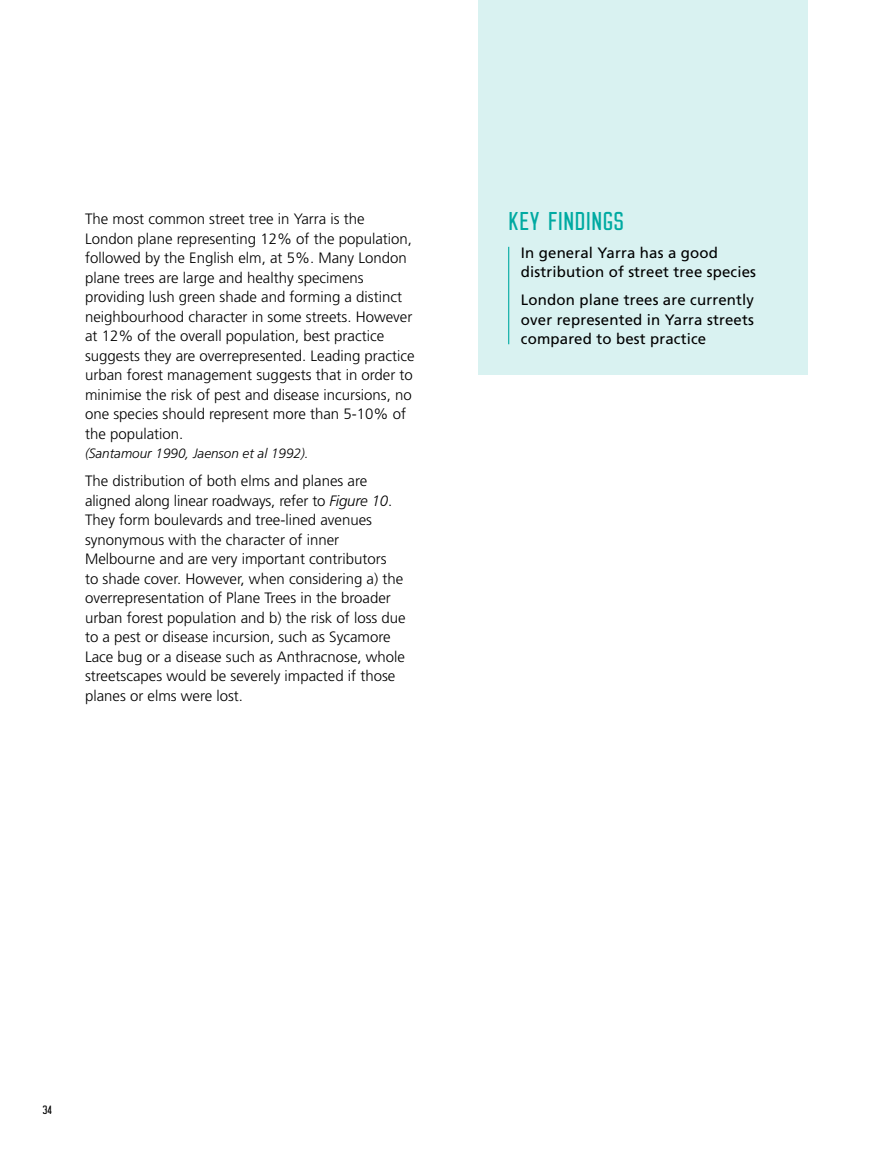
<style>
.page{position:relative;width:893px;height:1149px;background:#fff}
.page>*{position:absolute;margin:0;border:0;box-sizing:border-box;transform-origin:0 0}
.t1{font:22.5px "Clarke";color:#00aaa2}
.t2{font:300 15px/19.5px "Frutiger LT Std";color:#000}
.t3{font:15px/19.5px "Frutiger LT Std";letter-spacing:.01em;color:#000}
.t4{font:italic 300 13.5px "Frutiger LT Std";color:#000}
.t5{font:10.5px "Clarke";color:#000}
.s1{font-style:italic}
</style>
<div class="page">
<div style="left:478px;top:0;width:330px;height:374px;background:#d9f2f1"></div>
<hr style="left:508px;top:247px;width:1px;height:97px;background:#00aaa2">
<p class="t2" style="left:85px;top:209px;width:331px">The most common street tree in Yarra is the London plane representing 12% of the population, followed by the English elm, at 5%. Many London plane trees are large and healthy specimens providing lush green shade and forming a distinct neighbourhood character in some streets. However at 12% of the overall population, best practice suggests they are overrepresented. Leading practice urban forest management suggests that in order to minimise the risk of pest and disease incursions, no one species should represent more than 5-10% of the population.</p>
<p class="t4" style="left:85px;top:445px;width:225px">(Santamour 1990, Jaenson et al 1992).</p>
<p class="t2" style="left:85px;top:471px;width:322px">The distribution of both elms and planes are aligned along linear roadways, refer to <span class="s1">Figure 10</span>.<br>They form boulevards and tree-lined avenues synonymous with the character of inner Melbourne and are very important contributors<br>to shade cover. However, when considering a) the overrepresentation of Plane Trees in the broader urban forest population and b) the risk of loss due to a pest or disease incursion, such as Sycamore Lace bug or a disease such as Anthracnose, whole streetscapes would be severely impacted if those planes or elms were lost.</p>
<h1 class="t1" style="left:508px;top:208px;width:117px">KEY FINDINGS</h1>
<p class="t3" style="left:521px;top:243px;width:237px">In general Yarra has a good distribution of street tree species</p>
<p class="t3" style="left:521px;top:290px;width:235px;text-align:justify">London plane trees are currently over represented in Yarra streets compared to best practice</p>
<p class="t5" style="left:43px;top:1103px;width:11px">34</p>
</div>
